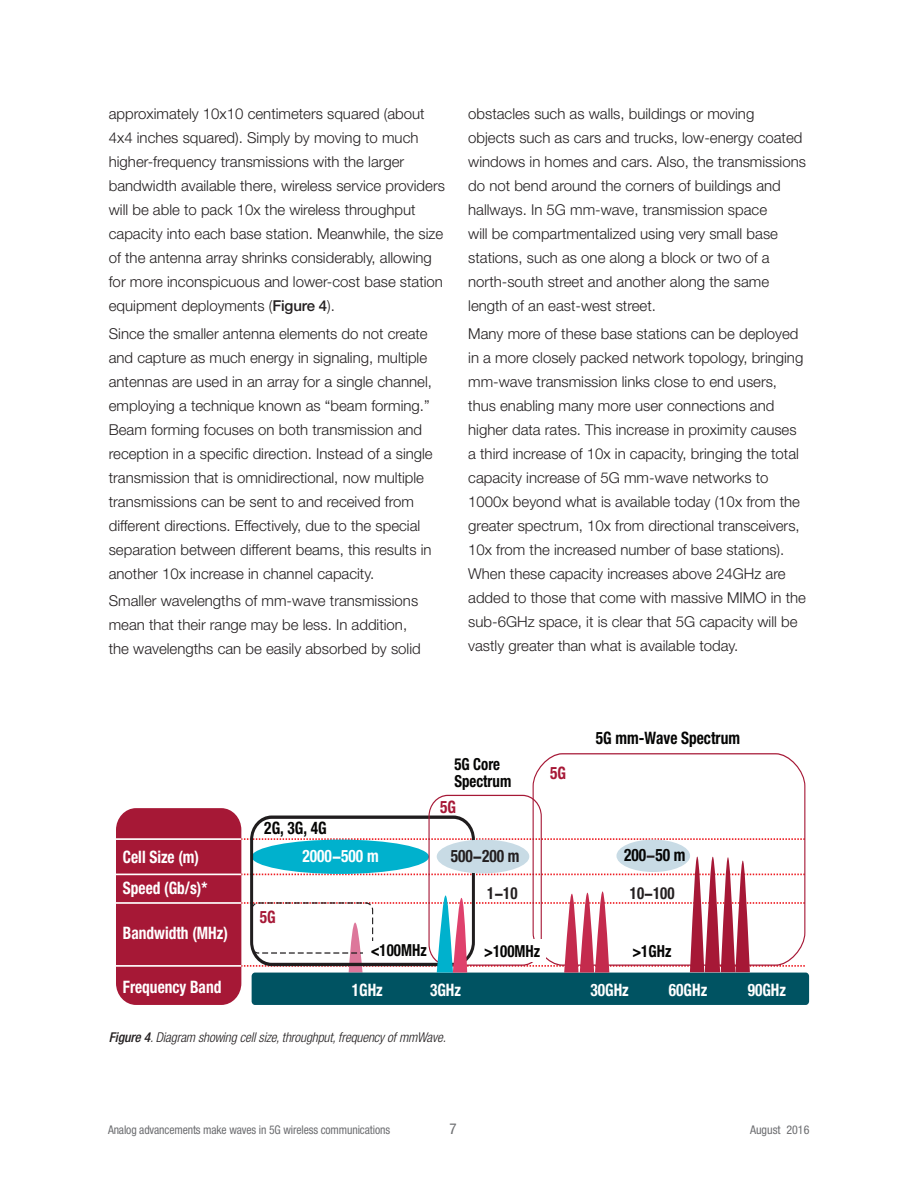
<style>
.page{position:relative;width:918px;height:1188px;background:#fff}
.page>*{position:absolute;margin:0;border:0;box-sizing:border-box;transform-origin:0 0}
.t1{font:700 condensed 17.1px/31.2px "Helvetica Neue LT Std";color:#fff;scale:.9 1}
.t2{font:700 condensed 17.1px "Helvetica Neue LT Std";color:#050504;scale:.9 1}
.t3{font:700 condensed 17.1px "Helvetica Neue LT Std";color:#231f20;scale:.9 1}
.t4{font:700 condensed 17.1px "Helvetica Neue LT Std";color:#a61836;scale:.9 1}
.t5{font:700 condensed 16.65px/16.6px "Helvetica Neue LT Std";color:#050504;scale:.9 1}
.t6{font:700 condensed 16.65px "Helvetica Neue LT Std";color:#231f20;scale:.9 1}
.t7{font:300 15px/24px "Helvetica Neue LT Std";color:#231f20}
.t8{font:condensed 15px "Helvetica Neue LT Std";color:#6c6d70}
.t9{font:italic 300 condensed 13.5px "Helvetica Neue LT Std";letter-spacing:-.01em;color:#231f20}
.t10{font:condensed 12px "Helvetica Neue LT Std";letter-spacing:-.01em;color:#6c6d70}
.s1{font-weight:500}
.s2{color:#231f20}
</style>
<div class="page">
<div style="left:116px;top:808px;width:125px;height:197px;background:#a61836;border-radius:21px"></div>
<svg style="left:532px;top:753px;width:274px;height:184px"></svg>
<div style="left:252px;top:973px;width:557px;height:32px;background:#005362;border-radius:4px"></div>
<svg style="left:116px;top:794px;width:689px;height:179px"></svg>
<div style="left:437px;top:840px;width:92px;height:33px;background:#c8dbe5;border-radius:50%"></div>
<div style="left:477px;top:939px;width:69px;height:22px;background:#fff"></div>
<hr style="left:116px;top:902px;width:125px;height:2px;background:#fff">
<hr style="left:116px;top:965px;width:125px;height:2px;background:#fff">
<hr style="left:116px;top:838px;width:125px;height:2px;background:#fff">
<hr style="left:116px;top:874px;width:125px;height:1px;background:#fff">
<p class="t7" style="left:109px;top:102px;width:338px">approximately 10x10 centimeters squared (about 4x4 inches squared). Simply by moving to much higher-frequency transmissions with the larger bandwidth available there, wireless service providers will be able to pack 10x the wireless throughput capacity into each base station. Meanwhile, the size of the antenna array shrinks considerably, allowing for more inconspicuous and lower-cost base station equipment deployments (<span class="s1">Figure 4</span>).</p>
<p class="t7" style="left:109px;top:321px;width:325px">Since the smaller antenna elements do not create and capture as much energy in signaling, multiple antennas are used in an array for a single channel, employing a technique known as “beam forming.” Beam forming focuses on both transmission and reception in a specific direction. Instead of a single transmission that is omnidirectional, now multiple transmissions can be sent to and received from different directions. Effectively, due to the special separation between different beams, this results in another 10x increase in channel capacity.</p>
<p class="t7" style="left:109px;top:588px;width:314px">Smaller wavelengths of mm-wave transmissions mean that their range may be less. In addition, the wavelengths can be easily absorbed by solid</p>
<p class="t7" style="left:468px;top:102px;width:339px">obstacles such as walls, buildings or moving<br>objects such as cars and trucks, low-energy coated windows in homes and cars. Also, the transmissions do not bend around the corners of buildings and hallways. In 5G mm-wave, transmission space<br>will be compartmentalized using very small base stations, such as one along a block or two of a north-south street and another along the same length of an east-west street.</p>
<p class="t7" style="left:468px;top:321px;width:339px">Many more of these base stations can be deployed in a more closely packed network topology, bringing mm-wave transmission links close to end users, thus enabling many more user connections and higher data rates. This increase in proximity causes a third increase of 10x in capacity, bringing the total capacity increase of 5G mm-wave networks to 1000x beyond what is available today (10x from the greater spectrum, 10x from directional transceivers, 10x from the increased number of base stations).<br>When these capacity increases above 24GHz are added to those that come with massive MIMO in the sub-6GHz space, it is clear that 5G capacity will be vastly greater than what is available today.</p>
<p class="t5" style="left:454px;top:756px;width:65px">5G Core<br>Spectrum</p>
<p class="t4" style="left:550px;top:762px;width:19px">5G</p>
<p class="t2" style="left:596px;top:728px;width:162px">5G mm-Wave Spectrum</p>
<p class="t2" style="left:264px;top:817px;width:71px">2G, 3G, 4G</p>
<p class="t4" style="left:440px;top:796px;width:19px">5G</p>
<p class="t2" style="left:624px;top:844px;width:70px">200<span class="s2">−</span>50 m</p>
<p class="t1" style="left:123px;top:841px;width:95px">Cell Size (m)<br>Speed (Gb/s)*</p>
<p class="t1" style="left:123px;top:917px;width:118px">Bandwidth (MHz)</p>
<p class="t1" style="left:123px;top:971px;width:111px">Frequency Band</p>
<p class="t3" style="left:451px;top:846px;width:78px">500−200 m</p>
<p class="t6" style="left:487px;top:883px;width:35px">1−10</p>
<p class="t6" style="left:630px;top:883px;width:51px">10−100</p>
<p class="t1" style="left:302px;top:841px;width:86px">2000−500 m</p>
<p class="t4" style="left:260px;top:906px;width:19px">5G</p>
<p class="t5" style="left:371px;top:941px;width:64px">&lt;100MHz</p>
<p class="t5" style="left:632px;top:942px;width:45px">&gt;1GHz</p>
<p class="t5" style="left:484px;top:942px;width:64px">&gt;100MHz</p>
<p class="t1" style="left:352px;top:974px;width:36px">1GHz</p>
<p class="t1" style="left:430px;top:974px;width:36px">3GHz</p>
<p class="t1" style="left:590px;top:974px;width:44px">30GHz</p>
<p class="t1" style="left:669px;top:974px;width:44px">60GHz</p>
<p class="t1" style="left:748px;top:974px;width:44px">90GHz</p>
<p class="t9" style="left:109px;top:1029px;width:339px"><span class="s1">Figure 4</span>. Diagram showing cell size, throughput, frequency of mmWave.</p>
<p class="t10" style="left:108px;top:1123px;width:284px">Analog advancements make waves in 5G wireless communications</p>
<p class="t8" style="left:450px;top:1120px;width:9px">7</p>
<p class="t10" style="left:750px;top:1123px;width:61px">August 2016</p>
</div>
